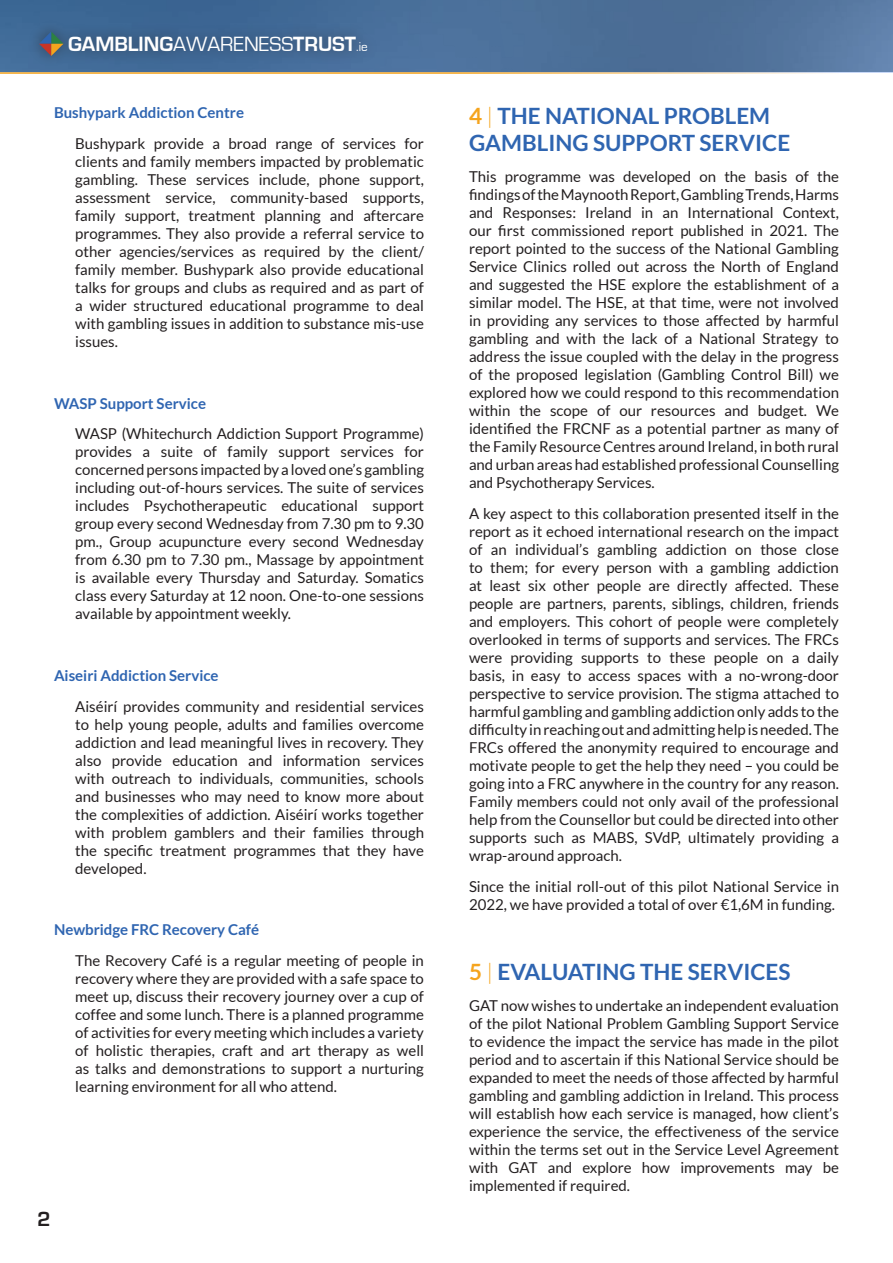
<style>
.page{position:relative;width:893px;height:1263px;background:#fff}
.page>*{position:absolute;margin:0;border:0;box-sizing:border-box;transform-origin:0 0}
.Heading_1{font:700 22.5px/27px "Lato";color:#2f65b1}
.t1{font:700 21.3px "Eurostile";color:#fff}
.t2{font:700 21.3px "Eurostile";color:#231f20}
.Main_Paragraph{font:15px/18px "Lato";color:#231f20;text-align:justify}
.Subheading{font:700 15px "Lato";color:#2f65b1}
.s1{font-weight:400}
.s2{font-weight:400;font-size:13.2px}
.s3{color:#f5a41d}
.s4{font-weight:300;color:#f5a41d}
</style>
<div class="page">
<div style="left:0;top:0;width:893px;height:72px;background:linear-gradient(to right,#396593,#58779f)"></div>
<hr style="left:892px;top:0;width:1px;height:72px;background:#2f65b1">
<hr style="left:0;top:72px;width:839px;height:2px;background:#f5a41d">
<div style="left:26px;top:19px;width:354px;height:49px;background:#231f20;opacity:.5"></div>
<svg style="left:39px;top:32px;width:24px;height:24px"></svg>
<h2 class="t1" style="left:68px;top:35px;width:301px">GAMBLING<span class="s1">AWARENESS</span>TRUST<span class="s2">.ie</span></h2>
<p class="Subheading" style="left:54px;top:104px;width:191px">Bushypark Addiction Centre</p>
<p class="Main_Paragraph" style="left:75px;top:135px;width:350px">Bushypark provide a broad range of services for clients and family members impacted by problematic gambling. These services include, phone support, assessment service, community-based supports, family support, treatment planning and aftercare programmes. They also provide a referral service to other agencies/services as required by the client/ family member. Bushypark also provide educational talks for groups and clubs as required and as part of a wider structured educational programme to deal with gambling issues in addition to substance mis-use issues.</p>
<p class="Subheading" style="left:54px;top:395px;width:154px">WASP Support Service</p>
<p class="Main_Paragraph" style="left:75px;top:425px;width:350px">WASP (Whitechurch Addiction Support Programme) provides a suite of family support services for concerned persons impacted by a loved one’s gambling including out-of-hours services. The suite of services includes Psychotherapeutic educational support group every second Wednesday from 7.30 pm to 9.30 pm., Group acupuncture every second Wednesday from 6.30 pm to 7.30 pm., Massage by appointment is available every Thursday and Saturday. Somatics class every Saturday at 12 noon. One-to-one sessions available by appointment weekly.</p>
<p class="Subheading" style="left:54px;top:667px;width:166px">Aiseiri Addiction Service</p>
<p class="Main_Paragraph" style="left:75px;top:697px;width:350px">Aiséirí provides community and residential services to help young people, adults and families overcome addiction and lead meaningful lives in recovery. They also provide education and information services with outreach to individuals, communities, schools and businesses who may need to know more about the complexities of addiction. Aiséirí works together with problem gamblers and their families through the specific treatment programmes that they have developed.</p>
<p class="Subheading" style="left:54px;top:921px;width:207px">Newbridge FRC Recovery Café</p>
<p class="Main_Paragraph" style="left:75px;top:951px;width:350px">The Recovery Café is a regular meeting of people in recovery where they are provided with a safe space to meet up, discuss their recovery journey over a cup of coffee and some lunch. There is a planned programme of activities for every meeting which includes a variety of holistic therapies, craft and art therapy as well as talks and demonstrations to support a nurturing learning environment for all who attend.</p>
<h2 class="t2" style="left:37px;top:1210px;width:15px">2</h2>
<p class="Heading_1" style="left:469px;top:102px;width:323px"><span class="s3">4</span> <span class="s4">|</span> THE NATIONAL PROBLEM<br>GAMBLING SUPPORT SERVICE</p>
<p class="Main_Paragraph" style="left:469px;top:168px;width:371px">This programme was developed on the basis of the findings of the Maynooth Report, Gambling Trends, Harms and Responses: Ireland in an International Context, our first commissioned report published in 2021. The report pointed to the success of the National Gambling Service Clinics rolled out across the North of England and suggested the HSE explore the establishment of a similar model. The HSE, at that time, were not involved in providing any services to those affected by harmful gambling and with the lack of a National Strategy to address the issue coupled with the delay in the progress of the proposed legislation (Gambling Control Bill) we explored how we could respond to this recommendation within the scope of our resources and budget. We identified the FRCNF as a potential partner as many of the Family Resource Centres around Ireland, in both rural and urban areas had established professional Counselling and Psychotherapy Services.</p>
<p class="Main_Paragraph" style="left:469px;top:504px;width:371px">A key aspect to this collaboration presented itself in the report as it echoed international research on the impact of an individual’s gambling addiction on those close to them; for every person with a gambling addiction at least six other people are directly affected. These people are partners, parents, siblings, children, friends and employers. This cohort of people were completely overlooked in terms of supports and services. The FRCs were providing supports to these people on a daily basis, in easy to access spaces with a no-wrong-door perspective to service provision. The stigma attached to harmful gambling and gambling addiction only adds to the difficulty in reaching out and admitting help is needed. The FRCs offered the anonymity required to encourage and motivate people to get the help they need – you could be going into a FRC anywhere in the country for any reason.<br>Family members could not only avail of the professional help from the Counsellor but could be directed into other supports such as MABS, SVdP, ultimately providing a wrap-around approach.</p>
<p class="Main_Paragraph" style="left:469px;top:877px;width:371px">Since the initial roll-out of this pilot National Service in<br>2022, we have provided a total of over €1,6M in funding.</p>
<p class="Heading_1" style="left:469px;top:958px;width:323px"><span class="s3">5</span> <span class="s4">|</span> EVALUATING THE SERVICES</p>
<p class="Main_Paragraph" style="left:469px;top:996px;width:371px">GAT now wishes to undertake an independent evaluation of the pilot National Problem Gambling Support Service to evidence the impact the service has made in the pilot period and to ascertain if this National Service should be expanded to meet the needs of those affected by harmful gambling and gambling addiction in Ireland. This process will establish how each service is managed, how client’s experience the service, the effectiveness of the service within the terms set out in the Service Level Agreement with GAT and explore how improvements may be implemented if required.</p>
</div>
